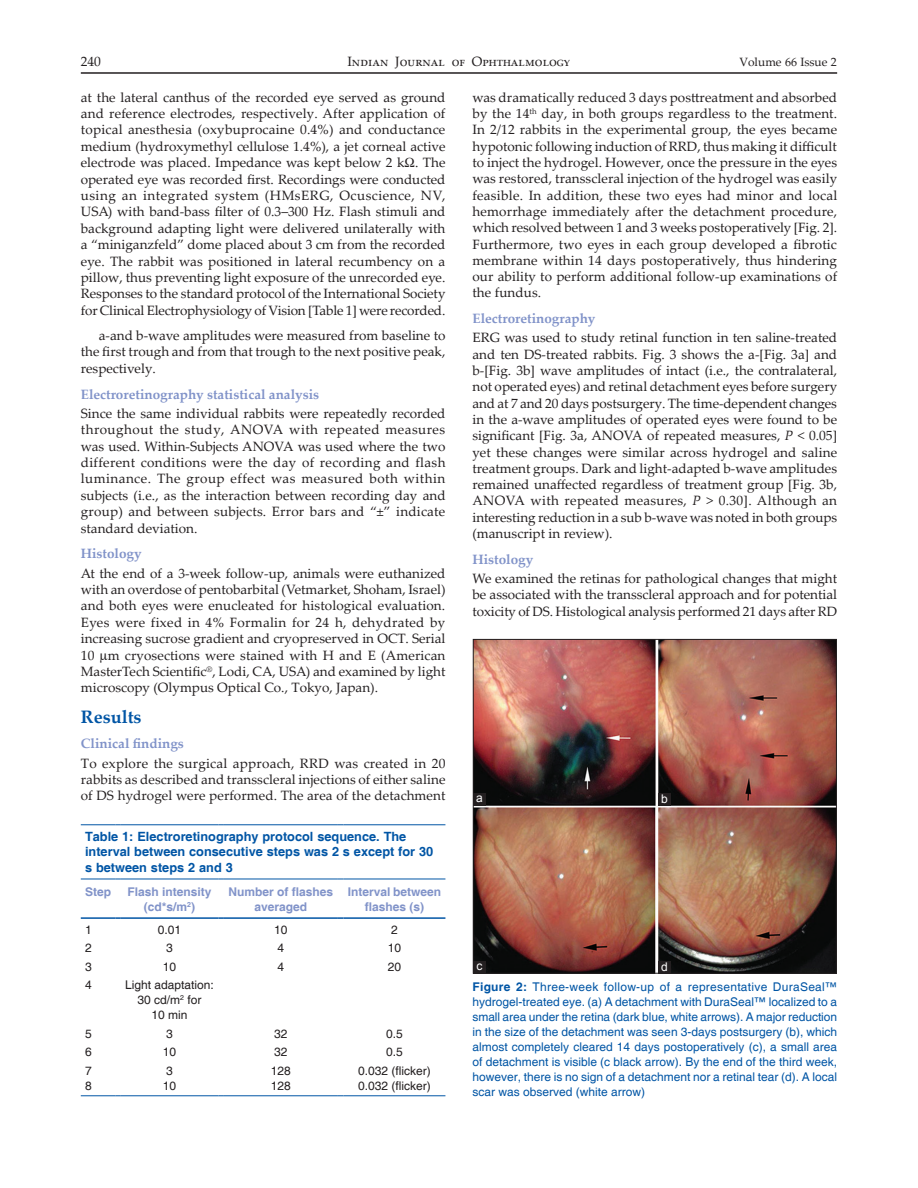
<style>
.page{position:relative;width:918px;height:1188px;background:#fff}
.page>*{position:absolute;margin:0;border:0;box-sizing:border-box;transform-origin:0 0}
.t1{font:700 18px "Palatino Linotype";color:#0155a5}
.t2{font:13.5px/16.4px "Palatino Linotype";color:#231f20;text-align:justify}
.t3{font:700 13.5px "Palatino Linotype";color:#8193c9}
.t4{font:700 12.75px/15.3px "Helvetica";color:#0155a5}
.t5{font:12px/15px "Helvetica";color:#0155a5;text-align:justify}
.t6{font:12px/15px "Helvetica";color:#231f20;text-align:center}
.t7{font:700 12px/15px "Helvetica";color:#8193c9;text-align:center}
.t8{font:12px "Palatino Linotype";color:#231f20}
.t9{font:12px "Arial";color:#fff}
.s1{font-style:italic}
.s2{font-weight:700}
</style>
<div class="page">
<hr style="left:81px;top:72px;width:756px;height:2px;background:#231f20">
<img style="left:475px;top:641px;width:360px;height:330px">
<div style="left:473px;top:639px;width:364px;height:334px;border:1px solid #231f20"></div>
<div style="left:658px;top:961px;width:13px;height:12px;background:#231f20"></div>
<div style="left:473px;top:961px;width:13px;height:12px;background:#231f20"></div>
<div style="left:658px;top:793px;width:13px;height:12px;background:#231f20"></div>
<div style="left:473px;top:793px;width:13px;height:12px;background:#231f20"></div>
<hr style="left:81px;top:1095px;width:34px;height:1px;background:#0155a5">
<hr style="left:121px;top:1095px;width:97px;height:1px;background:#0155a5">
<hr style="left:224px;top:1095px;width:114px;height:1px;background:#0155a5">
<hr style="left:343px;top:1095px;width:102px;height:1px;background:#0155a5">
<hr style="left:81px;top:917px;width:34px;height:2px;background:#0155a5">
<svg style="left:115px;top:917px;width:6px;height:2px"></svg>
<hr style="left:121px;top:917px;width:97px;height:2px;background:#0155a5">
<svg style="left:218px;top:917px;width:6px;height:2px"></svg>
<hr style="left:224px;top:917px;width:114px;height:2px;background:#0155a5">
<hr style="left:343px;top:917px;width:102px;height:2px;background:#0155a5">
<hr style="left:81px;top:825px;width:34px;height:1px;background:#0155a5">
<hr style="left:121px;top:825px;width:97px;height:1px;background:#0155a5">
<hr style="left:224px;top:825px;width:114px;height:1px;background:#0155a5">
<hr style="left:343px;top:825px;width:102px;height:1px;background:#0155a5">
<hr style="left:81px;top:879px;width:34px;height:1px;background:#0155a5">
<hr style="left:121px;top:879px;width:97px;height:1px;background:#0155a5">
<hr style="left:224px;top:879px;width:114px;height:1px;background:#0155a5">
<hr style="left:343px;top:879px;width:102px;height:1px;background:#0155a5">
<p class="t2" style="left:81px;top:53px;width:22px">240</p>
<p class="t2" style="left:347px;top:53px;width:225px">Indian Journal of Ophthalmology</p>
<p class="t8" style="left:739px;top:54px;width:99px">Volume 66 Issue 2</p>
<p class="t2" style="left:81px;top:88px;width:366px">at the lateral canthus of the recorded eye served as ground and reference electrodes, respectively. After application of topical anesthesia (oxybuprocaine 0.4%) and conductance medium (hydroxymethyl cellulose 1.4%), a jet corneal active electrode was placed. Impedance was kept below 2 k . The operated eye was recorded first. Recordings were conducted using an integrated system (HMsERG, Ocuscience, NV, USA) with band‑bass filter of 0.3–300 Hz. Flash stimuli and background adapting light were delivered unilaterally with a “miniganzfeld” dome placed about 3 cm from the recorded eye. The rabbit was positioned in lateral recumbency on a pillow, thus preventing light exposure of the unrecorded eye.<br>Responses to the standard protocol of the International Society for Clinical Electrophysiology of Vision [Table 1] were recorded.</p>
<p class="t2" style="left:81px;top:327px;width:366px;text-indent:18px">a‑and b‑wave amplitudes were measured from baseline to the first trough and from that trough to the next positive peak, respectively.</p>
<p class="t3" style="left:81px;top:384px;width:240px">Electroretinography statistical analysis</p>
<p class="t2" style="left:81px;top:405px;width:366px">Since the same individual rabbits were repeatedly recorded throughout the study, ANOVA with repeated measures was used. Within-Subjects ANOVA was used where the two different conditions were the day of recording and flash luminance. The group effect was measured both within subjects (i.e., as the interaction between recording day and group) and between subjects. Error bars and “±” indicate standard deviation.</p>
<p class="t3" style="left:81px;top:544px;width:62px">Histology</p>
<p class="t2" style="left:81px;top:564px;width:366px">At the end of a 3‑week follow‑up, animals were euthanized with an overdose of pentobarbital (Vetmarket, Shoham, Israel) and both eyes were enucleated for histological evaluation.<br>Eyes were fixed in 4% Formalin for 24 h, dehydrated by increasing sucrose gradient and cryopreserved in OCT. Serial 10 m cryosections were stained with H and E (American MasterTech Scientific<sup>®</sup>, Lodi, CA, USA) and examined by light microscopy (Olympus Optical Co., Tokyo, Japan).</p>
<h1 class="t1" style="left:81px;top:704px;width:62px">Results</h1>
<p class="t3" style="left:81px;top:734px;width:105px">Clinical findings</p>
<p class="t2" style="left:81px;top:754px;width:366px">To explore the surgical approach, RRD was created in 20 rabbits as described and transscleral injections of either saline of DS hydrogel were performed. The area of the detachment</p>
<p class="t2" style="left:472px;top:88px;width:366px">was dramatically reduced 3 days posttreatment and absorbed by the 14<sup>th</sup> day, in both groups regardless to the treatment.<br>In 2/12 rabbits in the experimental group, the eyes became hypotonic following induction of RRD, thus making it difficult to inject the hydrogel. However, once the pressure in the eyes was restored, transscleral injection of the hydrogel was easily feasible. In addition, these two eyes had minor and local hemorrhage immediately after the detachment procedure, which resolved between 1 and 3 weeks postoperatively [Fig. 2].<br>Furthermore, two eyes in each group developed a fibrotic membrane within 14 days postoperatively, thus hindering our ability to perform additional follow‑up examinations of the fundus.</p>
<p class="t3" style="left:472px;top:309px;width:124px">Electroretinography</p>
<p class="t2" style="left:472px;top:329px;width:366px">ERG was used to study retinal function in ten saline‑treated and ten DS‑treated rabbits. Fig. 3 shows the a‑[Fig. 3a] and b‑[Fig. 3b] wave amplitudes of intact (i.e., the contralateral, not operated eyes) and retinal detachment eyes before surgery and at 7 and 20 days postsurgery. The time‑dependent changes in the a‑wave amplitudes of operated eyes were found to be significant [Fig. 3a, ANOVA of repeated measures, <span class="s1">P</span> &lt; 0.05] yet these changes were similar across hydrogel and saline treatment groups. Dark and light‑adapted b‑wave amplitudes remained unaffected regardless of treatment group [Fig. 3b, ANOVA with repeated measures, <span class="s1">P</span> &gt; 0.30]. Although an interesting reduction in a sub b‑wave was noted in both groups (manuscript in review).</p>
<p class="t3" style="left:472px;top:550px;width:62px">Histology</p>
<p class="t2" style="left:472px;top:570px;width:366px">We examined the retinas for pathological changes that might be associated with the transscleral approach and for potential toxicity of DS. Histological analysis performed 21 days after RD</p>
<p class="t9" style="left:476px;top:790px;width:8px">a</p>
<p class="t9" style="left:661px;top:791px;width:8px">b</p>
<p class="t4" style="left:85px;top:830px;width:350px">Table 1: Electroretinography protocol sequence. The interval between consecutive steps was 2 s except for 30 s between steps 2 and 3</p>
<p class="t7" style="left:85px;top:884px;width:28px">Step</p>
<p class="t7" style="left:128px;top:884px;width:86px">Flash intensity (cd*s/m<sup>2</sup>)</p>
<p class="t7" style="left:229px;top:884px;width:106px">Number of flashes averaged</p>
<p class="t7" style="left:348px;top:884px;width:95px">Interval between flashes (s)</p>
<p class="t6" style="left:85px;top:922px;width:8px">1</p>
<p class="t6" style="left:158px;top:922px;width:25px">0.01</p>
<p class="t6" style="left:274px;top:922px;width:15px">10</p>
<p class="t6" style="left:391px;top:922px;width:8px">2</p>
<p class="t6" style="left:85px;top:941px;width:8px">2</p>
<p class="t6" style="left:166px;top:941px;width:8px">3</p>
<p class="t6" style="left:278px;top:941px;width:8px">4</p>
<p class="t6" style="left:388px;top:941px;width:15px">10</p>
<p class="t6" style="left:85px;top:959px;width:8px">3</p>
<p class="t6" style="left:163px;top:959px;width:15px">10</p>
<p class="t6" style="left:278px;top:959px;width:8px">4</p>
<p class="t6" style="left:388px;top:959px;width:15px">20</p>
<p class="t6" style="left:85px;top:978px;width:8px">4</p>
<p class="t6" style="left:125px;top:978px;width:90px">Light adaptation:<br>30 cd/m<sup>2</sup> for<br>10 min</p>
<p class="t6" style="left:85px;top:1026px;width:8px">5</p>
<p class="t6" style="left:166px;top:1026px;width:8px">3</p>
<p class="t6" style="left:274px;top:1026px;width:15px">32</p>
<p class="t6" style="left:386px;top:1026px;width:18px">0.5</p>
<p class="t6" style="left:85px;top:1045px;width:8px">6</p>
<p class="t6" style="left:163px;top:1045px;width:15px">10</p>
<p class="t6" style="left:274px;top:1045px;width:15px">32</p>
<p class="t6" style="left:386px;top:1045px;width:18px">0.5</p>
<p class="t6" style="left:85px;top:1063px;width:8px">7</p>
<p class="t6" style="left:166px;top:1063px;width:8px">3</p>
<p class="t6" style="left:271px;top:1063px;width:22px">128</p>
<p class="t6" style="left:358px;top:1063px;width:74px">0.032 (flicker)</p>
<p class="t6" style="left:85px;top:1079px;width:8px">8</p>
<p class="t6" style="left:163px;top:1079px;width:15px">10</p>
<p class="t6" style="left:271px;top:1079px;width:22px">128</p>
<p class="t6" style="left:358px;top:1079px;width:74px">0.032 (flicker)</p>
<p class="t9" style="left:476px;top:958px;width:7px">c</p>
<p class="t9" style="left:661px;top:959px;width:8px">d</p>
<p class="t5" style="left:472px;top:980px;width:366px"><span class="s2">Figure 2:</span> Three‑week follow‑up of a representative DuraSeal™ hydrogel‑treated eye. (a) A detachment with DuraSeal™ localized to a small area under the retina (dark blue, white arrows). A major reduction in the size of the detachment was seen 3‑days postsurgery (b), which almost completely cleared 14 days postoperatively (c), a small area of detachment is visible (c black arrow). By the end of the third week, however, there is no sign of a detachment nor a retinal tear (d). A local scar was observed (white arrow)</p>
</div>
